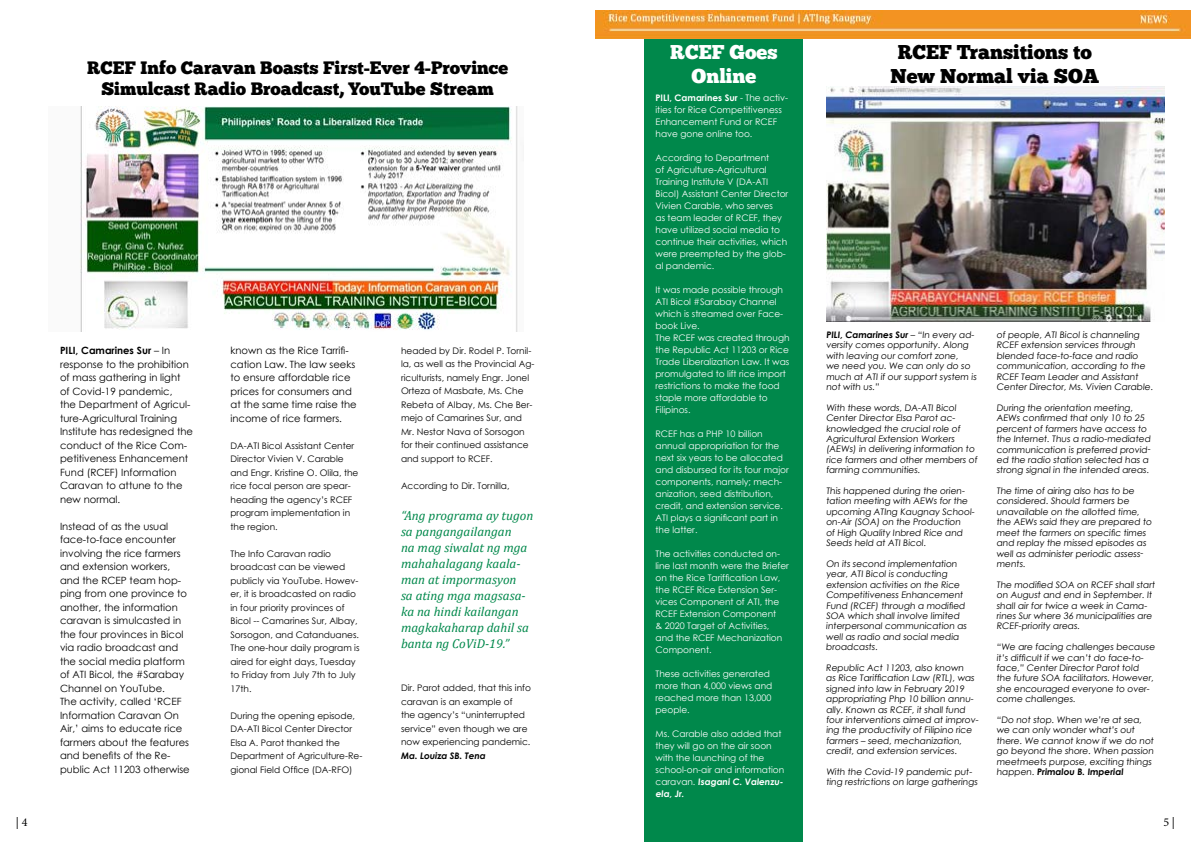
<style>
.page{position:relative;width:1191px;height:842px;background:#fff}
.page>*{position:absolute;margin:0;border:0;box-sizing:border-box;transform-origin:0 0}
.t1{font:20px/24px "Chunk Five";color:#000;text-align:center}
.t2{font:20px/24px "Chunk Five";color:#fff;text-align:center}
.t3{font:18px/21.6px "Chunk Five";color:#000;text-align:center}
.t4{font:italic 13px/16px "Cambria";color:#00884b}
.t5{font:12px "Minion Pro";color:#000}
.t6{font:10px/13.5px "Century Gothic";color:#000}
.t7{font:9px/10.4px "Century Gothic";color:#000}
.t8{font:9px/12px "Century Gothic";color:#fff}
.t9{font:italic 700 9px "Century Gothic";color:#000}
.s1{font-weight:700}
</style>
<div class="page">
<div style="left:644px;top:33px;width:158px;height:808px;background:#00884b"></div>
<img style="left:826px;top:86px;width:338px;height:236px">
<img style="left:80px;top:107px;width:438px;height:224px">
<img style="left:595px;top:10px;width:596px;height:28px">
<h2 class="t3" style="left:87px;top:57px;width:422px">RCEF Info Caravan Boasts First-Ever 4-Province<br>Simulcast Radio Broadcast, YouTube Stream</h2>
<h3 class="t5" style="left:16px;top:814px;width:13px">| 4</h3>
<p class="t6" style="left:60px;top:344px;width:135px"><span class="s1">PILI, Camarines Sur</span> – In response to the prohibition of mass gathering in light<br>of Covid-19 pandemic,<br>the Department of Agricul&shy;ture-Agricultural Training<br>Institute has redesigned the conduct of the Rice Com&shy;petitiveness Enhancement<br>Fund (RCEF) Information<br>Caravan to attune to the new normal.</p>
<p class="t6" style="left:60px;top:519px;width:131px">Instead of as the usual face-to-face encounter involving the rice farmers and extension workers, and the RCEP team hop&shy;ping from one province to another, the information caravan is simulcasted in the four provinces in Bicol via radio broadcast and the social media platform of ATI Bicol, the #Sarabay<br>Channel on YouTube.<br>The activity, called ‘RCEF<br>Information Caravan On<br>Air,’ aims to educate rice farmers about the features and benefits of the Re&shy;public Act 11203 otherwise</p>
<p class="t6" style="left:230px;top:344px;width:128px">known as the Rice Tarrifi&shy;cation Law. The law seeks to ensure affordable rice prices for consumers and at the same time raise the income of rice farmers.</p>
<p class="t7" style="left:230px;top:439px;width:129px;line-height:13.5px">DA-ATI Bicol Assistant Center<br>Director Vivien V. Carable and Engr. Kristine O. Olila, the rice focal person are spear&shy;heading the agency’s RCEF program implementation in the region.</p>
<p class="t7" style="left:230px;top:547px;width:131px;line-height:13.5px">The Info Caravan radio broadcast can be viewed publicly via YouTube. Howev&shy;er, it is broadcasted on radio in four priority provinces of<br>Bicol -- Camarines Sur, Albay,<br>Sorsogon, and Catanduanes.<br>The one-hour daily program is aired for eight days, Tuesday to Friday from July 7th to July<br>17th.</p>
<p class="t7" style="left:230px;top:709px;width:133px;line-height:13.5px">During the opening episode,<br>DA-ATI Bicol Center Director<br>Elsa A. Parot thanked the<br>Department of Agriculture-Re&shy;gional Field Office (DA-RFO)</p>
<p class="t7" style="left:401px;top:343px;width:135px;line-height:13.5px">headed by Dir. Rodel P. Tornil&shy;la, as well as the Provincial Ag&shy;riculturists, namely Engr. Jonel<br>Orteza of Masbate, Ms. Che<br>Rebeta of Albay, Ms. Che Ber&shy;mejo of Camarines Sur, and<br>Mr. Nestor Nava of Sorsogon for their continued assistance and support to RCEF.</p>
<p class="t7" style="left:401px;top:480px;width:110px">According to Dir. Tornilla,</p>
<h3 class="t4" style="left:401px;top:507px;width:134px">“Ang programa ay tugon sa pangangailangan<br>na mag siwalat ng mga mahahalagang kaala&shy;man at impormasyon<br>sa ating mga magsasa&shy;ka na hindi kailangan magkakaharap dahil sa banta ng CoViD-19.”</h3>
<p class="t7" style="left:401px;top:681px;width:131px;line-height:13.5px">Dir. Parot added, that this info caravan is an example of<br>the agency’s “uninterrupted service” even though we are now experiencing pandemic.</p>
<p class="t9" style="left:401px;top:749px;width:86px">Ma. Louiza SB. Tena</p>
<h1 class="t2" style="left:670px;top:41px;width:109px">RCEF Goes<br>Online</h1>
<p class="t8" style="left:655px;top:92px;width:134px"><span class="s1">PILI, Camarines Sur</span> - The activ&shy;ities for Rice Competitiveness<br>Enhancement Fund or RCEF have gone online too.</p>
<p class="t8" style="left:655px;top:152px;width:134px">According to Department<br>of Agriculture-Agricultural<br>Training Institute V (DA-ATI<br>Bicol) Assistant Center Director<br>Vivien Carable, who serves<br>as team leader of RCEF, they have utilized social media to continue their activities, which were preempted by the glob&shy;al pandemic.</p>
<p class="t8" style="left:655px;top:284px;width:135px">It was made possible through<br>ATI Bicol #Sarabay Channel which is streamed over Face&shy;book Live.<br>The RCEF was created through the Republic Act 11203 or Rice<br>Trade Liberalization Law. It was promulgated to lift rice import restrictions to make the food staple more affordable to<br>Filipinos.</p>
<p class="t8" style="left:655px;top:427px;width:135px">RCEF has a PHP 10 billion annual appropriation for the next six years to be allocated and disbursed for its four major components, namely; mech&shy;anization, seed distribution, credit, and extension service.<br>ATI plays a significant part in the latter.</p>
<p class="t8" style="left:655px;top:547px;width:135px">The activities conducted on&shy;line last month were the Briefer on the Rice Tariffication Law, the RCEF Rice Extension Ser&shy;vices Component of ATI, the<br>RCEF Extension Component<br>&amp; 2020 Target of Activities, and the RCEF Mechanization<br>Component.</p>
<p class="t8" style="left:655px;top:667px;width:118px">These activities generated more than 4,000 views and reached more than 13,000 people.</p>
<p class="t8" style="left:655px;top:727px;width:130px">Ms. Carable also added that they will go on the air soon with the launching of the school-on-air and information caravan. <span class="s1">Isagani C. Valenzu&shy;ela, Jr.</span></p>
<h1 class="t1" style="left:890px;top:41px;width:210px">RCEF Transitions to<br>New Normal via SOA</h1>
<p class="t7" style="left:826px;top:329px;width:153px"><span class="s1">PILI, Camarines Sur</span> – “In every ad&shy;versity comes opportunity. Along with leaving our comfort zone,<br>we need you. We can only do so much at ATI if our support system is not with us.”</p>
<p class="t7" style="left:826px;top:402px;width:154px">With these words, DA-ATI Bicol<br>Center Director Elsa Parot ac&shy;knowledged the crucial role of<br>Agricultural Extension Workers (AEWs) in delivering information to rice farmers and other members of farming communities.</p>
<p class="t7" style="left:826px;top:485px;width:151px">This happened during the orien&shy;tation meeting with AEWs for the upcoming ATIng Kaugnay School&shy;on-Air (SOA) on the Production<br>of High Quality Inbred Rice and<br>Seeds held at ATI Bicol.</p>
<p class="t7" style="left:826px;top:558px;width:143px">On its second implementation year, ATI Bicol is conducting extension activities on the Rice<br>Competitiveness Enhancement<br>Fund (RCEF) through a modified<br>SOA which shall involve limited interpersonal communication as well as radio and social media broadcasts.</p>
<p class="t7" style="left:826px;top:662px;width:155px">Republic Act 11203, also known<br>as Rice Tariffication Law (RTL), was signed into law in February 2019 appropriating Php 10 billion annu&shy;ally. Known as RCEF, it shall fund four interventions aimed at improv&shy;ing the productivity of Filipino rice farmers – seed, mechanization, credit, and extension services.</p>
<p class="t7" style="left:826px;top:766px;width:154px">With the Covid-19 pandemic put&shy;ting restrictions on large gatherings</p>
<p class="t7" style="left:996px;top:329px;width:159px">of people, ATI Bicol is channeling RCEF extension services through blended face-to-face and radio communication, according to the RCEF Team Leader and Assistant Center Director, Ms. Vivien Carable.</p>
<p class="t7" style="left:996px;top:402px;width:157px">During the orientation meeting, AEWs confirmed that only 10 to 25 percent of farmers have access to the Internet. Thus a radio-mediated communication is preferred provid&shy;ed the radio station selected has a strong signal in the intended areas.</p>
<p class="t7" style="left:996px;top:485px;width:158px">The time of airing also has to be considered. Should farmers be unavailable on the allotted time, the AEWs said they are prepared to meet the farmers on specific times and replay the missed episodes as well as administer periodic assess&shy;ments.</p>
<p class="t7" style="left:996px;top:579px;width:161px">The modified SOA on RCEF shall start on August and end in September. It shall air for twice a week in Cama&shy;rines Sur where 36 municipalities are<br>RCEF-priority areas.</p>
<p class="t7" style="left:996px;top:641px;width:161px">“We are facing challenges because it’s difficult if we can’t do face-to&shy;face,” Center Director Parot told the future SOA facilitators. However, she encouraged everyone to over&shy;come challenges.</p>
<p class="t7" style="left:996px;top:714px;width:160px">“Do not stop. When we’re at sea, we can only wonder what’s out there. We cannot know if we do not go beyond the shore. When passion meetmeets purpose, exciting things happen. <span class="s1">Primalou B. Imperial</span></p>
<h3 class="t5" style="left:1163px;top:814px;width:13px">5 |</h3>
</div>
